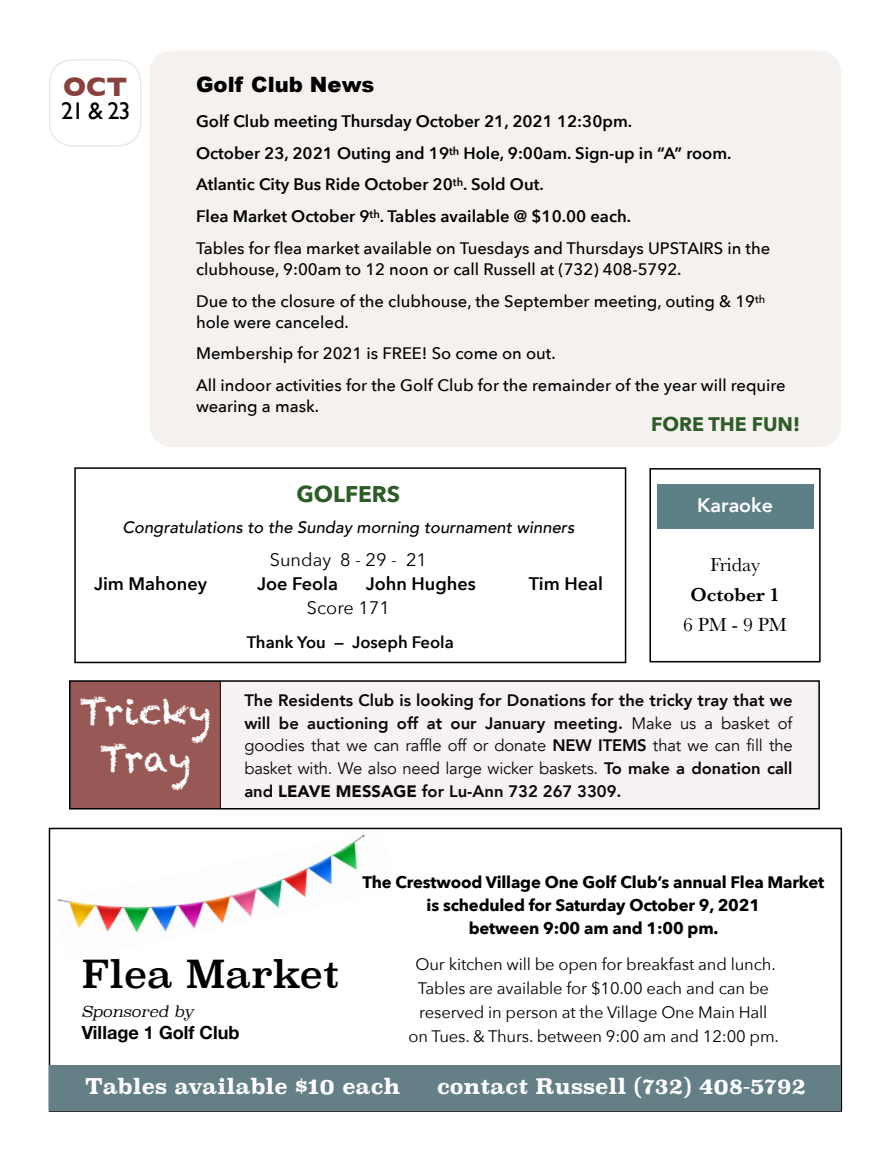
<style>
.page{position:relative;width:891px;height:1161px;background:#fff}
.page>*{position:absolute;margin:0;border:0;box-sizing:border-box;transform-origin:0 0}
.t1{font:37.8px "Superclarendon";color:#000}
.t2{font:36.3px/46.8px "Chalkduster";color:#fff;text-align:center}
.t3{font:700 27.15px "Gill Sans";color:#89413e}
.t4{font:24.15px "Gill Sans";color:#000}
.t5{font:700 22.65px "Avenir Next";color:#2e5c28}
.t6{font:700 21.15px "Superclarendon";color:#fff}
.t7{font:900 21.15px "Arial";color:#000}
.t8{font:19.65px "Baskerville";color:#000}
.t9{font:700 19.65px "Avenir Next";color:#2e5b28}
.t10{font:600 19.65px "Baskerville";color:#000}
.t11{font:800 19.65px "Avenir";color:#fff}
.t12{font:600 18.15px "Avenir Next";color:#000}
.t13{font:18.15px "Avenir Next";color:#000}
.t14{font:700 18.15px "Helvetica Neue";color:#000}
.t15{font:600 16.65px/31.7px "Avenir Next";color:#000}
.t16{font:800 16.65px/22.6px "Avenir";color:#000;text-align:justify}
.t17{font:500 16.65px/31.7px "Avenir Next";color:#000}
.t18{font:16.65px/24.2px "Avenir Next";letter-spacing:-.01em;color:#000;text-align:center}
.t19{font:700 16.65px/22.6px "Avenir Next";letter-spacing:-.01em;color:#000;text-align:center}
.t20{font:italic 500 16.65px "Avenir";color:#000}
.t21{font:italic 300 15.15px "Superclarendon";color:#000}
.s1{font-weight:500}
.s2{font-weight:400}
.s3{font-weight:900}
</style>
<div class="page">
<div style="left:149px;top:51px;width:692px;height:396px;background:#f4f1ef"></div>
<div style="left:74px;top:467px;width:552px;height:196px;border:2px solid #000"></div>
<div style="left:49px;top:828px;width:793px;height:284px;border:2px solid #000"></div>
<img style="left:54px;top:830px;width:342px;height:130px">
<div style="left:49px;top:1065px;width:792px;height:45px;background:#647f85"></div>
<svg style="left:49px;top:59px;width:93px;height:88px"></svg>
<div style="left:69px;top:681px;width:151px;height:128px;background:#985956"></div>
<div style="left:217px;top:682px;width:603px;height:126px;background:#f6f2f1"></div>
<div style="left:69px;top:680px;width:751px;height:130px;border:2px solid #000"></div>
<hr style="left:220px;top:681px;width:1px;height:128px;background:#000">
<div style="left:649px;top:468px;width:172px;height:194px;border:2px solid #000"></div>
<div style="left:657px;top:484px;width:156px;height:44px;background:#5d8086"></div>
<h3 class="t3" style="left:63px;top:65px;width:66px">OCT</h3>
<h3 class="t4" style="left:61px;top:96px;width:71px">21 &amp; 23</h3>
<p class="t7" style="left:196px;top:69px;width:180px">Golf Club News</p>
<p class="t15" style="left:196px;top:105px;width:576px">Golf Club meeting Thursday October 21, 2021 12:30pm.<br>October 23, 2021 Outing and 19<sup>th</sup> Hole, 9:00am. Sign-up in “A” room.<br>Atlantic City Bus Ride October 20<sup>th</sup>. Sold Out.<br>Flea Market October 9<sup>th</sup>. Tables available @ $10.00 each.<br><span class="s1">Tables for flea market available on Tuesdays and Thursdays UPSTAIRS in the</span></p>
<p class="t17" style="left:196px;top:253px;width:571px">clubhouse, 9:00am to 12 noon or call Russell at (732) 408-5792.<br>Due to the closure of the clubhouse, the September meeting, outing &amp; 19<sup>th</sup></p>
<p class="t17" style="left:196px;top:306px;width:591px">hole were canceled.<br>Membership for 2021 is FREE! So come on out.<br>All indoor activities for the Golf Club for the remainder of the year will require</p>
<p class="t17" style="left:196px;top:390px;width:125px">wearing a mask.</p>
<p class="t9" style="left:651px;top:407px;width:150px">FORE THE FUN!</p>
<h3 class="t5" style="left:297px;top:474px;width:105px">GOLFERS</h3>
<p class="t20" style="left:122px;top:518px;width:453px">Congratulations to the Sunday morning tournament winners</p>
<p class="t13" style="left:270px;top:545px;width:159px">Sunday 8 - 29 - 21</p>
<p class="t12" style="left:94px;top:569px;width:115px">Jim Mahoney</p>
<p class="t12" style="left:257px;top:569px;width:82px">Joe Feola</p>
<p class="t12" style="left:366px;top:569px;width:112px">John Hughes</p>
<p class="t12" style="left:529px;top:569px;width:76px">Tim Heal</p>
<p class="t13" style="left:307px;top:593px;width:84px">Score 171</p>
<p class="t15" style="left:247px;top:626px;width:209px">Thank You — Joseph Feola</p>
<p class="t11" style="left:697px;top:490px;width:77px">Karaoke</p>
<p class="t8" style="left:710px;top:552px;width:52px">Friday</p>
<p class="t10" style="left:690px;top:581px;width:91px">October 1</p>
<p class="t8" style="left:683px;top:612px;width:105px">6 PM - 9 PM</p>
<h2 class="t2" style="left:80px;top:688px;width:133px">Tricky<br>Tray</h2>
<p class="t16" style="left:244px;top:689px;width:550px">The Residents Club is looking for Donations for the tricky tray that we will be auctioning off at our January meeting. <span class="s2">Make us a basket of goodies that we can raffle off or donate</span> NEW ITEMS <span class="s2">that we can fill the basket with. We also need large wicker baskets.</span> To make a donation call and <span class="s3">LEAVE MESSAGE</span> for Lu-Ann 732 267 3309.</p>
<p class="t19" style="left:363px;top:871px;width:463px">The Crestwood Village One Golf Club’s annual Flea Market is scheduled for Saturday October 9, 2021<br>between 9:00 am and 1:00 pm.</p>
<p class="t18" style="left:408px;top:951px;width:372px">Our kitchen will be open for breakfast and lunch.<br>Tables are available for $10.00 each and can be reserved in person at the Village One Main Hall on Tues. &amp; Thurs. between 9:00 am and 12:00 pm.</p>
<p class="t6" style="left:85px;top:1071px;width:317px">Tables available $10 each</p>
<p class="t6" style="left:437px;top:1071px;width:370px">contact Russell (732) 408-5792</p>
<h1 class="t1" style="left:82px;top:949px;width:259px">Flea Market</h1>
<p class="t21" style="left:82px;top:1002px;width:114px">Sponsored by</p>
<p class="t14" style="left:82px;top:1019px;width:159px">Village 1 Golf Club</p>
</div>
